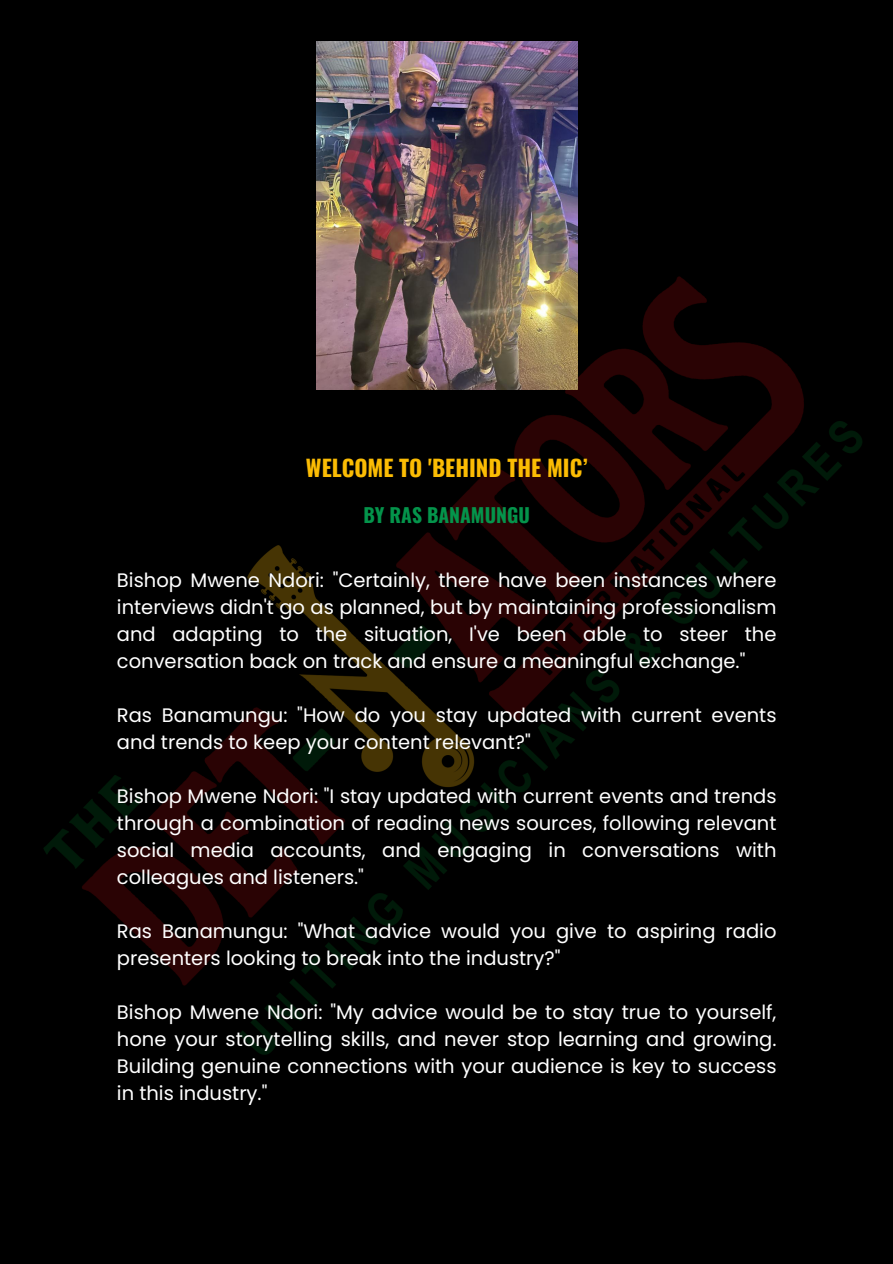
<style>
.page{position:relative;width:893px;height:1264px;background:#fff}
.page>*{position:absolute;margin:0;border:0;box-sizing:border-box;transform-origin:0 0}
.t1{font:700 22.5px "Oswald";color:#fbbc04}
.t2{font:19.5px/27px "Poppins";color:#fff;text-align:justify}
.t3{font:700 19.5px "Oswald";color:#04944b}
</style>
<div class="page">
<img style="left:0;top:0;width:892px;height:1263px">
<img style="left:316px;top:42px;width:261px;height:347px">
<p class="t1" style="left:306px;top:450px;width:283px">WELCOME TO 'BEHIND THE MIC’</p>
<p class="t3" style="left:363px;top:499px;width:168px">BY RAS BANAMUNGU</p>
<p class="t2" style="left:117px;top:566px;width:661px">Bishop Mwene Ndori: "Certainly, there have been instances where interviews didn't go as planned, but by maintaining professionalism and adapting to the situation, I've been able to steer the conversation back on track and ensure a meaningful exchange."</p>
<h1 class="t2" style="left:117px;top:701px;width:661px">Ras Banamungu: "How do you stay updated with current events and trends to keep your content relevant?"</h1>
<h2 class="t2" style="left:117px;top:782px;width:661px">Bishop Mwene Ndori: "I stay updated with current events and trends through a combination of reading news sources, following relevant social media accounts, and engaging in conversations with colleagues and listeners."</h2>
<p class="t2" style="left:117px;top:917px;width:661px">Ras Banamungu: "What advice would you give to aspiring radio presenters looking to break into the industry?"</p>
<p class="t2" style="left:117px;top:998px;width:661px">Bishop Mwene Ndori: "My advice would be to stay true to yourself, hone your storytelling skills, and never stop learning and growing.<br>Building genuine connections with your audience is key to success in this industry."</p>
</div>
